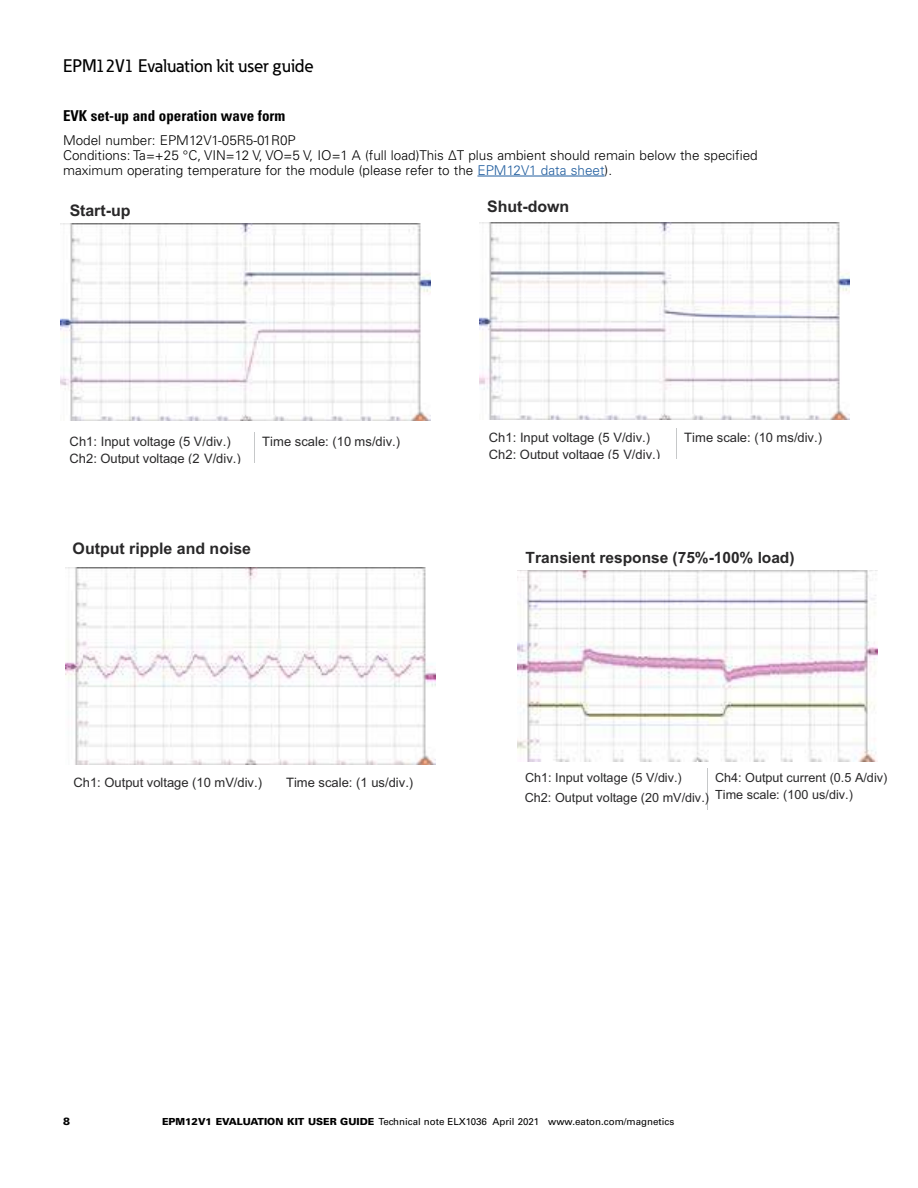
<style>
.page{position:relative;width:918px;height:1188px;background:#fff}
.page>*{position:absolute;margin:0;border:0;box-sizing:border-box;transform-origin:0 0}
.t1{font:500 18px "Eaton";color:#000}
.t2{font:700 15.9px "Arial";color:#292829}
.t3{font:700 15.45px "Arial";color:#292829}
.t4{font:700 condensed 15px "Univers LT Std";color:#000}
.t5{font:300 13.5px/15px "Univers LT Std";color:#000}
.t6{font:13.05px/17.4px "Arial";color:#292829}
.t7{font:12.6px "Arial";color:#292829}
.t8{font:900 10.5px "Univers LT Std";color:#000}
.t9{font:9.75px "Univers LT Std";color:#000}
.s1{color:#205d9e}
.s2{font-weight:900}
</style>
<div class="page">
<img style="left:66px;top:567px;width:370px;height:198px">
<hr style="left:707px;top:769px;width:1px;height:41px;background:#c6c8c9">
<img style="left:517px;top:570px;width:361px;height:191px">
<hr style="left:477px;top:176px;width:128px;height:1px;background:#205d9e">
<hr style="left:254px;top:432px;width:1px;height:31px;background:#c6c8c9">
<img style="left:60px;top:223px;width:370px;height:198px">
<hr style="left:676px;top:428px;width:1px;height:31px;background:#c6c8c9">
<img style="left:480px;top:222px;width:370px;height:197px">
<h1 class="t1" style="left:63px;top:59px;width:252px">EPM12V1 Evaluation kit user guide</h1>
<p class="t4" style="left:63px;top:110px;width:224px">EVK set-up and operation wave form</p>
<p class="t5" style="left:63px;top:134px;width:696px">Model number: EPM12V1-05R5-01R0P<br>Conditions: Ta=+25 °C, VIN=12 V, VO=5 V, IO=1 A (full load)This ∆T plus ambient should remain below the specified maximum operating temperature for the module (please refer to the <span class="s1">EPM12V1 data sheet</span>).</p>
<p class="t2" style="left:70px;top:205px;width:62px">Start-up</p>
<p class="t2" style="left:487px;top:197px;width:84px">Shut-down</p>
<p class="t6" style="left:70px;top:434px;width:173px">Ch1: Input voltage (5 V/div.)<br>Ch2: Output voltage (2 V/div.)</p>
<p class="t6" style="left:262px;top:434px;width:139px">Time scale: (10 ms/div.)</p>
<p class="t2" style="left:73px;top:543px;width:180px">Output ripple and noise</p>
<p class="t6" style="left:489px;top:430px;width:173px">Ch1: Input voltage (5 V/div.)<br>Ch2: Output voltage (5 V/div.)</p>
<p class="t6" style="left:684px;top:430px;width:139px">Time scale: (10 ms/div.)</p>
<p class="t3" style="left:526px;top:551px;width:270px">Transient response (75%-100% load)</p>
<p class="t6" style="left:74px;top:775px;width:190px">Ch1: Output voltage (10 mV/div.)</p>
<p class="t6" style="left:286px;top:775px;width:129px">Time scale: (1 us/div.)</p>
<p class="t7" style="left:525px;top:773px;width:158px">Ch1: Input voltage (5 V/div.)</p>
<p class="t7" style="left:715px;top:773px;width:174px">Ch4: Output current (0.5 A/div)</p>
<p class="t7" style="left:525px;top:793px;width:186px">Ch2: Output voltage (20 mV/div.)</p>
<p class="t7" style="left:715px;top:790px;width:139px">Time scale: (100 us/div.)</p>
<p class="t8" style="left:63px;top:1117px;width:9px">8</p>
<p class="t9" style="left:162px;top:1118px;width:514px"><span class="s2">EPM12V1 EVALUATION KIT USER GUIDE</span> Technical note ELX1036 April 2021 www.eaton.com/magnetics</p>
</div>
